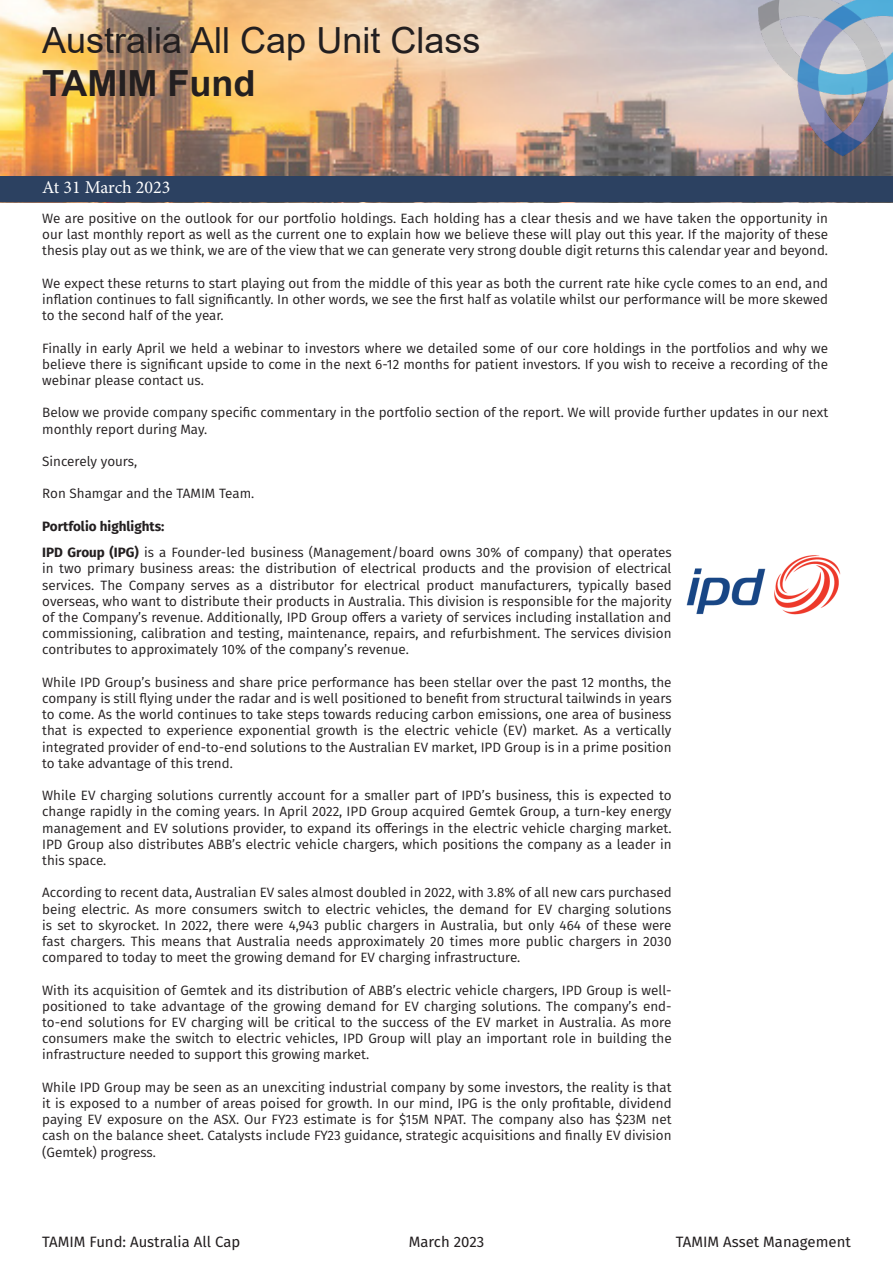
<style>
.page{position:relative;width:893px;height:1263px;background:#fff}
.page>*{position:absolute;margin:0;border:0;box-sizing:border-box;transform-origin:0 0}
.t1{font:36px "Arial";color:#231f20}
.t2{font:700 36px "Arial";color:#231f20}
.t3{font:18px "Minion Pro";letter-spacing:-.005em;color:#fff}
.t4{font:15px "Fira Sans";color:#231f20}
.t5{font:13.5px/16.2px "Fira Sans";color:#231f20;text-align:justify}
.t6{font:700 13.5px "Fira Sans";color:#231f20}
.s1{font-weight:700}
</style>
<div class="page">
<img style="left:0;top:0;width:725px;height:176px">
<div style="left:0;top:176px;width:893px;height:26px;background:#2c4161"></div>
<img style="left:725px;top:0;width:168px;height:176px">
<img style="left:686px;top:555px;width:155px;height:60px">
<p class="t1" style="left:42px;top:16px;width:440px">Australia All Cap Unit Class</p>
<p class="t2" style="left:42px;top:58px;width:215px">TAMIM Fund</p>
<p class="t3" style="left:42px;top:175px;width:130px">At 31 March 2023</p>
<p class="t5" style="left:42px;top:210px;width:787px">We are positive on the outlook for our portfolio holdings. Each holding has a clear thesis and we have taken the opportunity in our last monthly report as well as the current one to explain how we believe these will play out this year. If the majority of these thesis play out as we think, we are of the view that we can generate very strong double digit returns this calendar year and beyond.</p>
<p class="t5" style="left:42px;top:275px;width:787px">We expect these returns to start playing out from the middle of this year as both the current rate hike cycle comes to an end, and inflation continues to fall significantly. In other words, we see the first half as volatile whilst our performance will be more skewed to the second half of the year.</p>
<p class="t5" style="left:42px;top:339px;width:787px">Finally in early April we held a webinar to investors where we detailed some of our core holdings in the portfolios and why we believe there is significant upside to come in the next 6-12 months for patient investors. If you wish to receive a recording of the webinar please contact us.</p>
<p class="t5" style="left:42px;top:404px;width:787px">Below we provide company specific commentary in the portfolio section of the report. We will provide further updates in our next monthly report during May.</p>
<p class="t5" style="left:42px;top:453px;width:97px">Sincerely yours,</p>
<p class="t5" style="left:42px;top:485px;width:214px">Ron Shamgar and the TAMIM Team.</p>
<p class="t6" style="left:42px;top:515px;width:124px">Portfolio highlights:</p>
<p class="t5" style="left:42px;top:544px;width:631px"><span class="s1">IPD Group (IPG)</span> is a Founder-led business (Management/board owns 30% of company) that operates in two primary business areas: the distribution of electrical products and the provision of electrical services. The Company serves as a distributor for electrical product manufacturers, typically based overseas, who want to distribute their products in Australia. This division is responsible for the majority of the Company’s revenue. Additionally, IPD Group offers a variety of services including installation and commissioning, calibration and testing, maintenance, repairs, and refurbishment. The services division contributes to approximately 10% of the company’s revenue.</p>
<p class="t5" style="left:42px;top:674px;width:631px">While IPD Group’s business and share price performance has been stellar over the past 12 months, the company is still flying under the radar and is well positioned to benefit from structural tailwinds in years to come. As the world continues to take steps towards reducing carbon emissions, one area of business that is expected to experience exponential growth is the electric vehicle (EV) market. As a vertically integrated provider of end-to-end solutions to the Australian EV market, IPD Group is in a prime position to take advantage of this trend.</p>
<p class="t5" style="left:42px;top:787px;width:631px">While EV charging solutions currently account for a smaller part of IPD’s business, this is expected to change rapidly in the coming years. In April 2022, IPD Group acquired Gemtek Group, a turn-key energy management and EV solutions provider, to expand its offerings in the electric vehicle charging market.<br>IPD Group also distributes ABB’s electric vehicle chargers, which positions the company as a leader in this space.</p>
<p class="t5" style="left:42px;top:884px;width:631px">According to recent data, Australian EV sales almost doubled in 2022, with 3.8% of all new cars purchased being electric. As more consumers switch to electric vehicles, the demand for EV charging solutions is set to skyrocket. In 2022, there were 4,943 public chargers in Australia, but only 464 of these were fast chargers. This means that Australia needs approximately 20 times more public chargers in 2030 compared to today to meet the growing demand for EV charging infrastructure.</p>
<p class="t5" style="left:42px;top:981px;width:631px">With its acquisition of Gemtek and its distribution of ABB’s electric vehicle chargers, IPD Group is well&shy;positioned to take advantage of the growing demand for EV charging solutions. The company’s end&shy;to-end solutions for EV charging will be critical to the success of the EV market in Australia. As more consumers make the switch to electric vehicles, IPD Group will play an important role in building the infrastructure needed to support this growing market.</p>
<p class="t5" style="left:42px;top:1079px;width:631px">While IPD Group may be seen as an unexciting industrial company by some investors, the reality is that it is exposed to a number of areas poised for growth. In our mind, IPG is the only profitable, dividend paying EV exposure on the ASX. Our FY23 estimate is for $15M NPAT. The company also has $23M net cash on the balance sheet. Catalysts include FY23 guidance, strategic acquisitions and finally EV division (Gemtek) progress.</p>
<p class="t4" style="left:42px;top:1230px;width:200px">TAMIM Fund: Australia All Cap</p>
<p class="t4" style="left:409px;top:1230px;width:77px">March 2023</p>
<p class="t4" style="left:676px;top:1230px;width:176px">TAMIM Asset Management</p>
</div>
